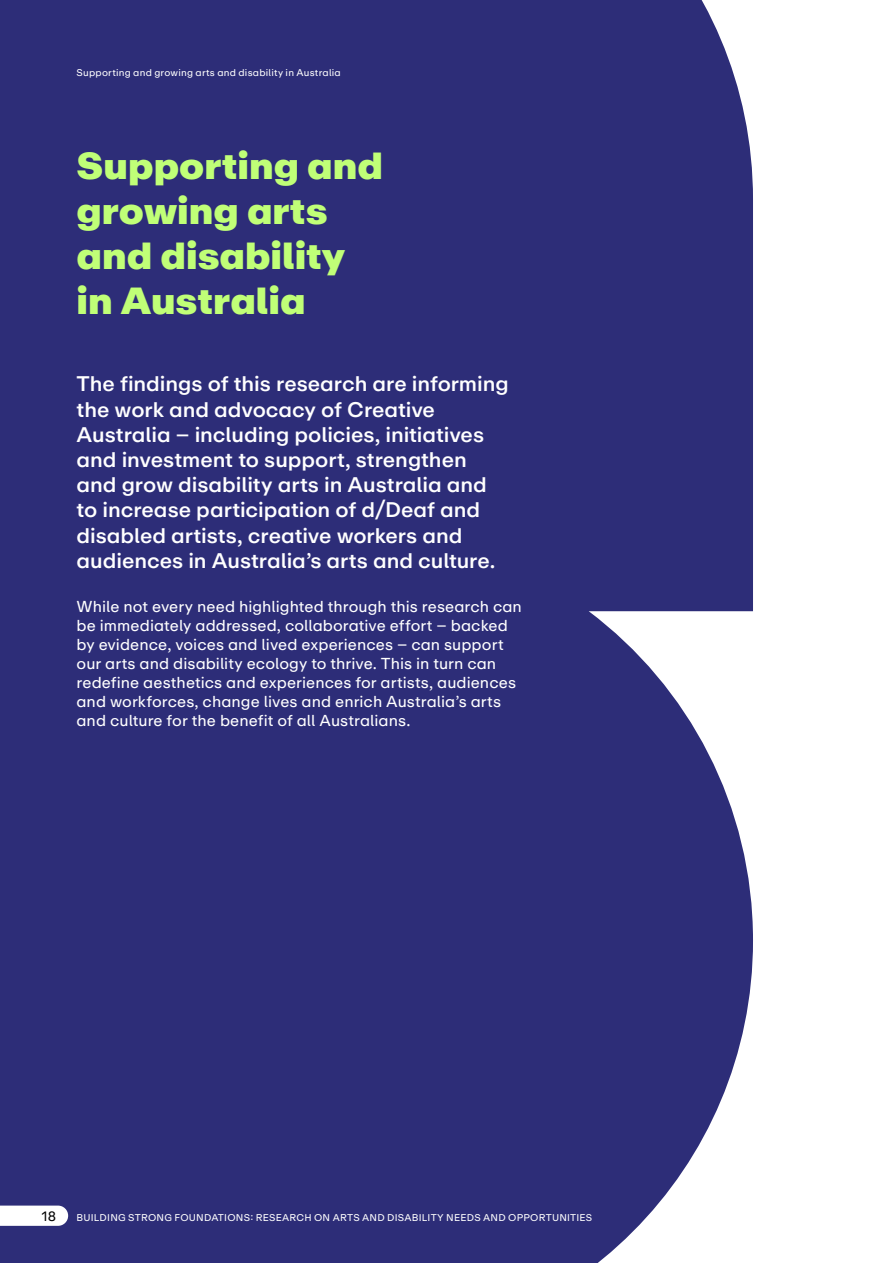
<style>
.page{position:relative;width:893px;height:1263px;background:#fff}
.page>*{position:absolute;margin:0;border:0;box-sizing:border-box;transform-origin:0 0}
.Heading_1__TOC_Running_Heading{font:900 37.5px/45px "ABC Repro";color:#c0ff77}
.Introduction{font:500 21px/25.2px "ABC Repro";letter-spacing:-.005em;color:#fff}
.Body_Text___White{font:15.75px/18.9px "ABC Repro";letter-spacing:.005em;color:#fff}
.t1{font:13.5px "ABC Repro";color:#000}
.t2{font:9.75px "ABC Repro";letter-spacing:.02em;color:#fff}
</style>
<div class="page">
<div style="left:0;top:0;width:753px;height:1263px;background:#2d2d78"></div>
<svg style="left:0;top:1205px;width:68px;height:21px"></svg>
<p class="t2" style="left:77px;top:66px;width:266px">Supporting and growing arts and disability in Australia</p>
<h1 class="Heading_1__TOC_Running_Heading" style="left:77px;top:143px;width:308px">Supporting and growing arts and disability in Australia</h1>
<p class="Introduction" style="left:77px;top:371px;width:434px">The findings of this research are informing the work and advocacy of Creative Australia – including policies, initiatives and investment to support, strengthen and grow disability arts in Australia and to increase participation of d/Deaf and disabled artists, creative workers and audiences in Australia’s arts and culture.</p>
<p class="Body_Text___White" style="left:77px;top:597px;width:447px">While not every need highlighted through this research can be immediately addressed, collaborative effort – backed by evidence, voices and lived experiences – can support our arts and disability ecology to thrive. This in turn can redefine aesthetics and experiences for artists, audiences and workforces, change lives and enrich Australia’s arts and culture for the benefit of all Australians.</p>
<p class="t1" style="left:42px;top:1207px;width:16px">18</p>
<p class="t2" style="left:77px;top:1211px;width:517px">BUILDING STRONG FOUNDATIONS: RESEARCH ON ARTS AND DISABILITY NEEDS AND OPPORTUNITIES</p>
</div>
